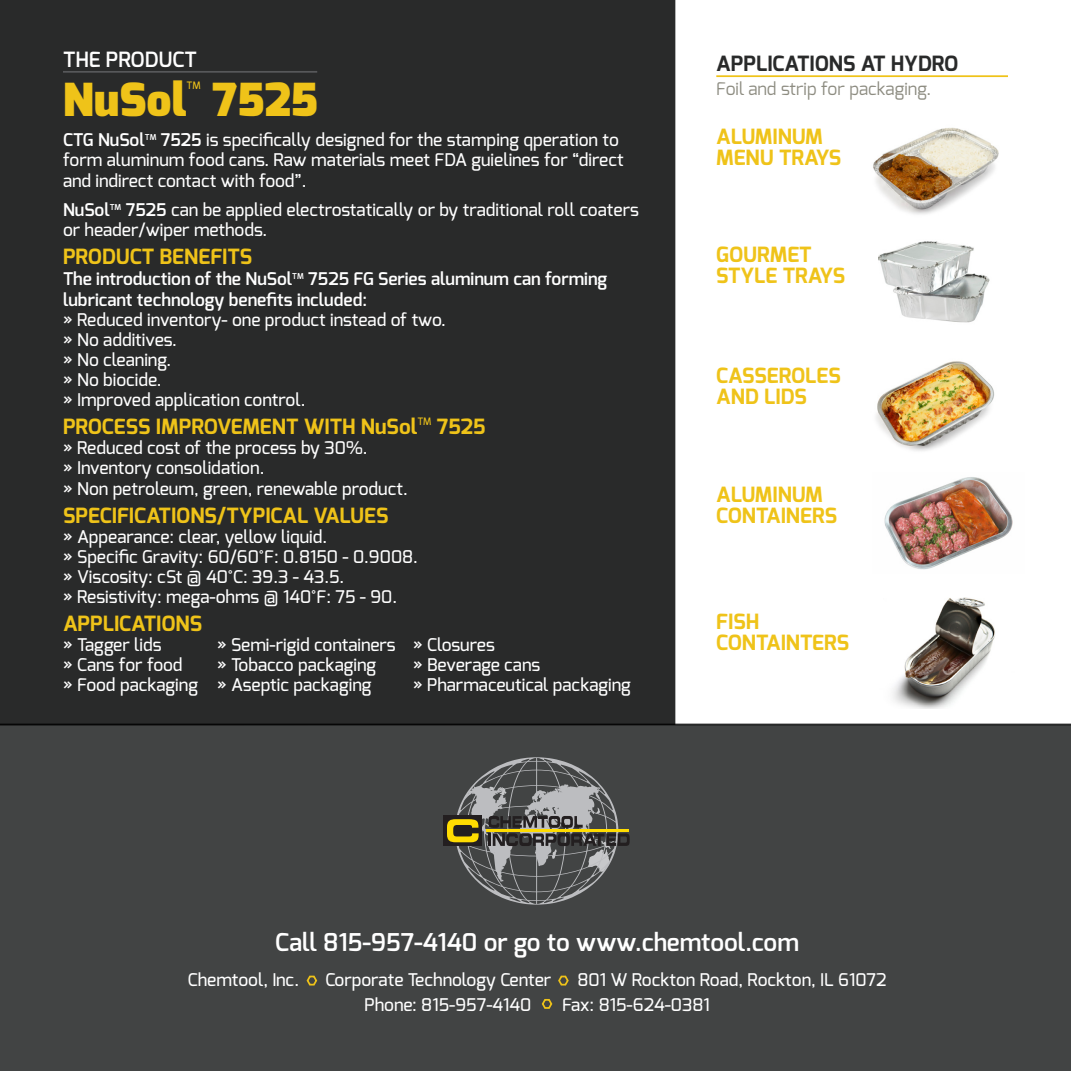
<style>
.page{position:relative;width:1071px;height:1071px;background:#fff}
.page>*{position:absolute;margin:0;border:0;box-sizing:border-box;transform-origin:0 0}
.t1{font:900 45.5px "Exo";color:#efc319}
.t2{font:600 24.5px "Exo";color:#fff}
.t3{font:700 21px "Exo";color:#efc319}
.t4{font:700 21px "Exo";color:#292a2a}
.t5{font:600 21px "Exo";color:#fff}
.t6{font:500 17.5px/20.1px "Exo";color:#fff}
.t7{font:600 17.5px/20.1px "Exo";color:#fff}
.t8{font:17.5px "Exo";color:#8d8c81}
.t9{font:500 10.15px "Exo";color:#efc319}
.s1{font-weight:600}
</style>
<div class="page">
<div style="left:0;top:725px;width:1071px;height:346px;background:#424444"></div>
<div style="left:0;top:0;width:675px;height:725px;background:#292a2a"></div>
<div style="left:444px;top:816px;width:38px;height:30px;background:#231f20"></div>
<svg style="left:447px;top:757px;width:183px;height:148px"></svg>
<hr style="left:486px;top:830px;width:143px;height:2px;background:#ffdc01">
<svg style="left:306px;top:975px;width:12px;height:11px"></svg>
<svg style="left:558px;top:975px;width:11px;height:11px"></svg>
<svg style="left:541px;top:999px;width:12px;height:10px"></svg>
<hr style="left:63px;top:71px;width:254px;height:2px;background:#57585a">
<hr style="left:0;top:724px;width:1071px;height:1px;background:#292a2a">
<hr style="left:716px;top:75px;width:292px;height:2px;background:#efc319">
<img style="left:873px;top:127px;width:126px;height:88px">
<img style="left:884px;top:477px;width:129px;height:93px">
<img style="left:892px;top:597px;width:103px;height:112px">
<img style="left:876px;top:361px;width:119px;height:90px">
<img style="left:878px;top:241px;width:112px;height:82px">
<p class="t5" style="left:63px;top:46px;width:136px">THE PRODUCT</p>
<p class="t1" style="left:63px;top:71px;width:125px">NuSol</p>
<p class="t9" style="left:186px;top:79px;width:16px">TM</p>
<p class="t1" style="left:212px;top:71px;width:107px">7525</p>
<p class="t6" style="left:63px;top:130px;width:562px"><span class="s1">CTG NuSol</span><sup>TM</sup> <span class="s1">7525</span> is specifically designed for the stamping qperation to form aluminum food cans. Raw materials meet FDA guielines for “direct and indirect contact with food”.</p>
<p class="t6" style="left:63px;top:200px;width:577px"><span class="s1">NuSol</span><sup>TM</sup> <span class="s1">7525</span> can be applied electrostatically or by traditional roll coaters or header/wiper methods.</p>
<p class="t3" style="left:63px;top:243px;width:191px">PRODUCT BENEFITS</p>
<p class="t7" style="left:63px;top:269px;width:546px">The introduction of the NuSol<sup>TM</sup> 7525 FG Series aluminum can forming lubricant technology benefits included:</p>
<p class="t6" style="left:63px;top:309px;width:384px">» Reduced inventory- one product instead of two.</p>
<p class="t6" style="left:63px;top:329px;width:115px">» No additives.</p>
<p class="t6" style="left:63px;top:349px;width:110px">» No cleaning.</p>
<p class="t6" style="left:63px;top:370px;width:100px">» No biocide.</p>
<p class="t6" style="left:63px;top:390px;width:244px">» Improved application control.</p>
<p class="t3" style="left:63px;top:413px;width:424px">PROCESS IMPROVEMENT WITH NuSol<sup>TM</sup> 7525</p>
<p class="t6" style="left:63px;top:438px;width:306px">» Reduced cost of the process by 30%.</p>
<p class="t6" style="left:63px;top:458px;width:203px">» Inventory consolidation.</p>
<p class="t6" style="left:63px;top:478px;width:346px">» Non petroleum, green, renewable product.</p>
<p class="t3" style="left:63px;top:502px;width:327px">SPECIFICATIONS/TYPICAL VALUES</p>
<p class="t6" style="left:63px;top:526px;width:266px">» Appearance: clear, yellow liquid.</p>
<p class="t6" style="left:63px;top:546px;width:356px">» Specific Gravity: 60/60°F: 0.8150 - 0.9008.</p>
<p class="t6" style="left:63px;top:566px;width:283px">» Viscosity: cSt @ 40°C: 39.3 - 43.5.</p>
<p class="t6" style="left:63px;top:587px;width:336px">» Resistivity: mega-ohms @ 140°F: 75 - 90.</p>
<p class="t3" style="left:63px;top:610px;width:141px">APPLICATIONS</p>
<p class="t6" style="left:63px;top:635px;width:100px">» Tagger lids</p>
<p class="t6" style="left:217px;top:635px;width:279px">» Semi-rigid containers » Closures</p>
<p class="t6" style="left:63px;top:655px;width:121px">» Cans for food</p>
<p class="t6" style="left:217px;top:655px;width:161px">» Tobacco packaging</p>
<p class="t6" style="left:413px;top:655px;width:129px">» Beverage cans</p>
<p class="t6" style="left:63px;top:675px;width:310px">» Food packaging » Aseptic packaging</p>
<p class="t6" style="left:413px;top:675px;width:219px">» Pharmaceutical packaging</p>
<p class="t4" style="left:716px;top:50px;width:244px">APPLICATIONS AT HYDRO</p>
<p class="t8" style="left:716px;top:78px;width:216px">Foil and strip for packaging.</p>
<p class="t3" style="left:716px;top:123px;width:108px">ALUMINUM</p>
<p class="t3" style="left:716px;top:144px;width:127px">MENU TRAYS</p>
<p class="t3" style="left:716px;top:241px;width:97px">GOURMET</p>
<p class="t3" style="left:716px;top:262px;width:130px">STYLE TRAYS</p>
<p class="t3" style="left:716px;top:362px;width:126px">CASSEROLES</p>
<p class="t3" style="left:716px;top:383px;width:92px">AND LIDS</p>
<p class="t3" style="left:716px;top:481px;width:108px">ALUMINUM</p>
<p class="t3" style="left:716px;top:502px;width:122px">CONTAINERS</p>
<p class="t3" style="left:716px;top:608px;width:44px">FISH</p>
<p class="t3" style="left:716px;top:629px;width:134px">CONTAINTERS</p>
<p class="t2" style="left:275px;top:927px;width:525px">Call 815-957-4140 or go to www.chemtool.com</p>
<p class="t6" style="left:188px;top:970px;width:113px">Chemtool, Inc.</p>
<p class="t6" style="left:325px;top:970px;width:228px">Corporate Technology Center</p>
<p class="t6" style="left:578px;top:970px;width:310px">801 W Rockton Road, Rockton, IL 61072</p>
<p class="t6" style="left:365px;top:994px;width:168px">Phone: 815-957-4140</p>
<p class="t6" style="left:562px;top:994px;width:149px">Fax: 815-624-0381</p>
</div>
